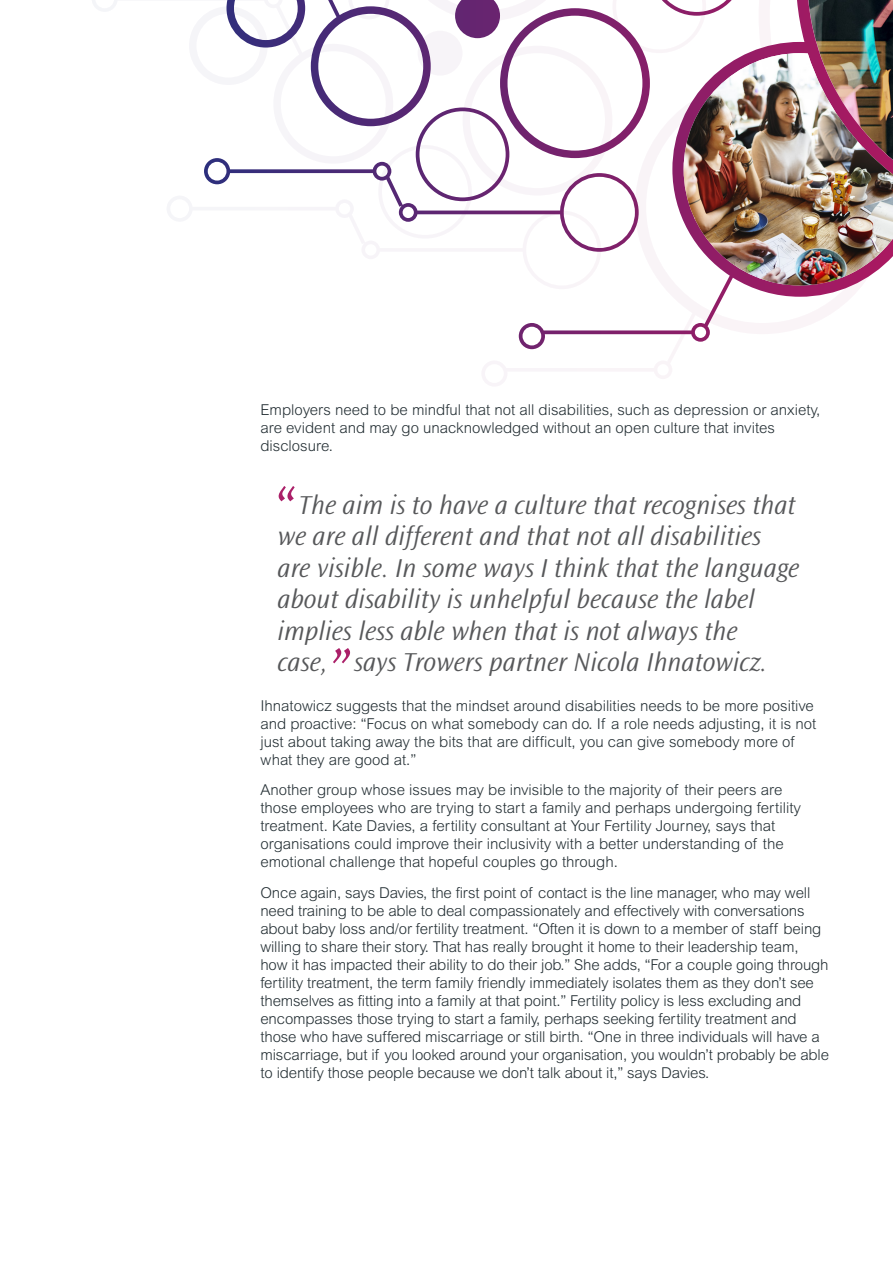
<style>
.page{position:relative;width:893px;height:1263px;background:#fff}
.page>*{position:absolute;margin:0;border:0;box-sizing:border-box;transform-origin:0 0}
._2_Column_Quote{font:italic 300 60px "Ocean Sans Std";color:#ab2069}
._2_Column_Quote-2{font:italic 300 27px/31.5px "Ocean Sans Std";color:#57585a}
.Body{font:300 15px/18px "Arial MT Std";letter-spacing:-.01em;color:#242f34}
</style>
<div class="page">
<svg style="left:482px;top:334px;width:195px;height:52px"></svg>
<svg style="left:204px;top:0;width:315px;height:259px"></svg>
<svg style="left:519px;top:0;width:374px;height:349px"></svg>
<img style="left:684px;top:53px;width:209px;height:232px">
<p class="Body" style="left:260px;top:401px;width:561px">Employers need to be mindful that not all disabilities, such as depression or anxiety, are evident and may go unacknowledged without an open culture that invites disclosure.</p>
<p class="_2_Column_Quote" style="left:277px;top:478px;width:30px">“</p>
<p class="_2_Column_Quote-2" style="left:277px;top:490px;width:523px;text-indent:21px">The aim is to have a culture that recognises that we are all different and that not all disabilities are visible. In some ways I think that the language about disability is unhelpful because the label implies less able when that is not always the<br>case,</p>
<p class="_2_Column_Quote" style="left:328px;top:640px;width:21px">”</p>
<p class="_2_Column_Quote-2" style="left:354px;top:647px;width:414px">says Trowers partner Nicola Ihnatowicz.</p>
<p class="Body" style="left:260px;top:696px;width:557px">Ihnatowicz suggests that the mindset around disabilities needs to be more positive and proactive: “Focus on what somebody can do. If a role needs adjusting, it is not just about taking away the bits that are difficult, you can give somebody more of what they are good at.”</p>
<p class="Body" style="left:260px;top:781px;width:542px">Another group whose issues may be invisible to the majority of their peers are those employees who are trying to start a family and perhaps undergoing fertility treatment. Kate Davies, a fertility consultant at Your Fertility Journey, says that organisations could improve their inclusivity with a better understanding of the emotional challenge that hopeful couples go through.</p>
<p class="Body" style="left:260px;top:884px;width:570px">Once again, says Davies, the first point of contact is the line manager, who may well need training to be able to deal compassionately and effectively with conversations about baby loss and/or fertility treatment. “Often it is down to a member of staff being willing to share their story. That has really brought it home to their leadership team, how it has impacted their ability to do their job.” She adds, “For a couple going through fertility treatment, the term family friendly immediately isolates them as they don’t see themselves as fitting into a family at that point.” Fertility policy is less excluding and encompasses those trying to start a family, perhaps seeking fertility treatment and those who have suffered miscarriage or still birth. “One in three individuals will have a miscarriage, but if you looked around your organisation, you wouldn’t probably be able to identify those people because we don’t talk about it,” says Davies.</p>
</div>
